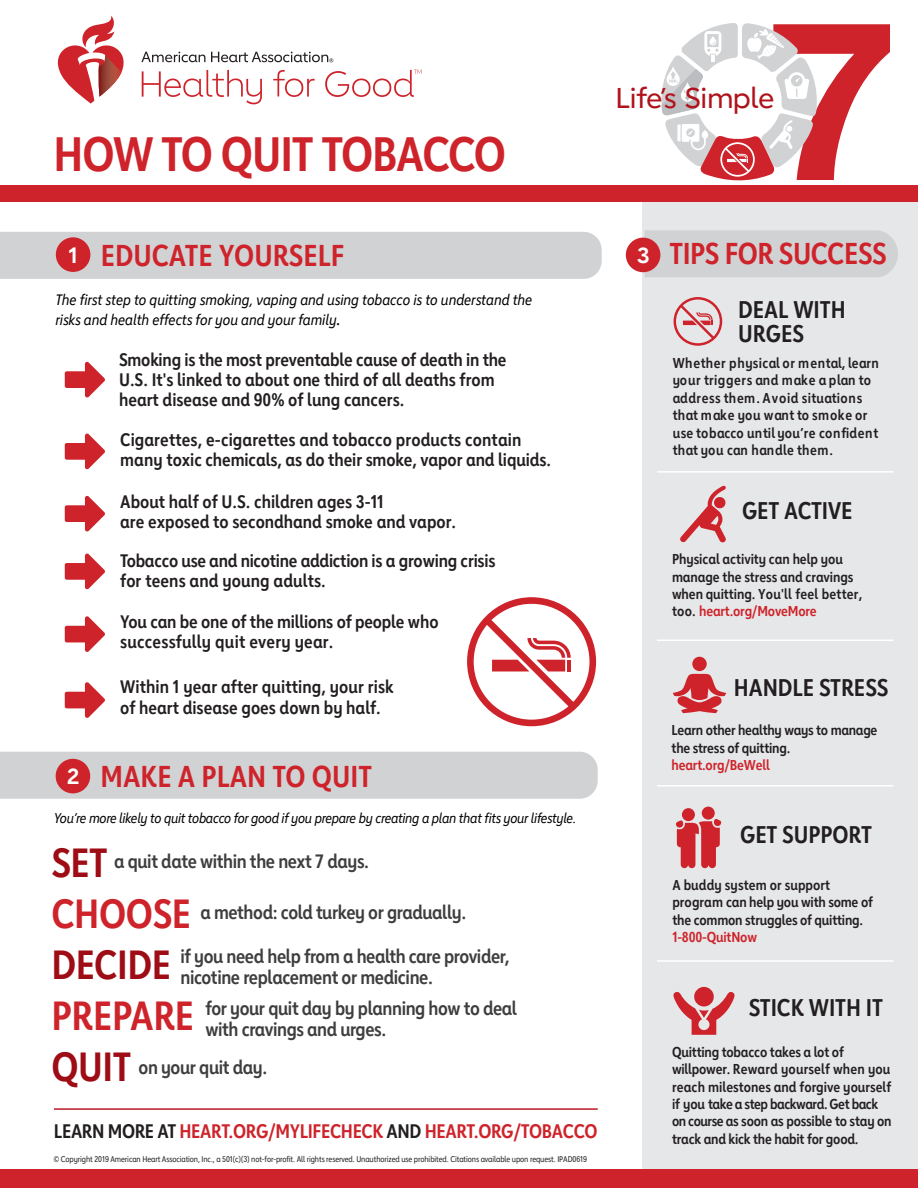
<style>
.page{position:relative;width:918px;height:1188px;background:#fff}
.page>*{position:absolute;margin:0;border:0;box-sizing:border-box;transform-origin:0 0}
.t1{font:700 48px "Lub Dub Condensed";letter-spacing:-.03em;color:#ce232a}
.t2{font:700 30px "Lub Dub Condensed";color:#ce232a}
.t3{font:500 28.5px "Lub Dub";letter-spacing:-.03em;color:#b0131c}
.t4{font:700 24px/24px "Lub Dub Condensed";letter-spacing:-.005em;color:#231f20}
.t5{font:700 19.5px "Lub Dub Condensed";letter-spacing:-.02em;color:#ce232a}
.t6{font:700 19.2px/21px "Lub Dub Condensed";letter-spacing:-.02em;color:#3e3e3f}
.t7{font:700 18px/20.2px "Lub Dub Condensed";color:#231f20}
.t8{font:italic 15px/19.4px "Lub Dub Condensed";color:#000}
.t9{font:700 14.25px/17.4px "Lub Dub Condensed";letter-spacing:-.005em;color:#231f20}
.t10{font:700 14.25px/17.4px "Lub Dub Condensed";letter-spacing:.03em;color:#231f20}
.t11{font:700 14.25px "Lub Dub Condensed";letter-spacing:-.015em;color:#ce232a}
.t12{font:italic 13.95px "Lub Dub Condensed";letter-spacing:-.015em;color:#000}
.t13{font:8.25px "Lub Dub Condensed";letter-spacing:-.01em;color:#231f20}
.s1{font-family:"Lub Dub";font-size:21.75px;color:#fff}
.s2{font-weight:700}
.s3{font-size:40.5px;color:#9e0d15}
.s4{font-size:40.5px;color:#ce232a}
.s5{color:#231f20}
.s6{color:#ce232a}
</style>
<div class="page">
<div style="left:643px;top:188px;width:275px;height:998px;background:#e6e7e9"></div>
<div style="left:0;top:752px;width:598px;height:47px;background:#d1d2d4"></div>
<div style="left:56px;top:759px;width:34px;height:34px;background:#ce232a;border-radius:50%"></div>
<div style="left:0;top:232px;width:602px;height:47px;background:#d1d2d4"></div>
<div style="left:56px;top:237px;width:34px;height:35px;background:#ce232a;border-radius:50%"></div>
<svg style="left:57px;top:16px;width:67px;height:88px"></svg>
<svg style="left:142px;top:70px;width:120px;height:34px"></svg>
<svg style="left:273px;top:70px;width:42px;height:27px"></svg>
<svg style="left:325px;top:70px;width:97px;height:27px"></svg>
<svg style="left:141px;top:52px;width:64px;height:10px"></svg>
<svg style="left:211px;top:52px;width:122px;height:10px"></svg>
<hr style="left:657px;top:471px;width:236px;height:2px;background:#fff">
<hr style="left:657px;top:640px;width:236px;height:1px;background:#fff">
<hr style="left:657px;top:785px;width:236px;height:2px;background:#fff">
<hr style="left:657px;top:960px;width:236px;height:2px;background:#fff">
<hr style="left:54px;top:1108px;width:544px;height:2px;background:#be1d2c">
<svg style="left:680px;top:485px;width:46px;height:58px"></svg>
<div style="left:682px;top:808px;width:13px;height:13px;background:#ce232a;border-radius:50%"></div>
<div style="left:702px;top:807px;width:13px;height:13px;background:#ce232a;border-radius:50%"></div>
<svg style="left:676px;top:819px;width:46px;height:49px"></svg>
<div style="left:692px;top:657px;width:15px;height:14px;background:#ce232a;border-radius:50%"></div>
<svg style="left:673px;top:673px;width:53px;height:40px"></svg>
<svg style="left:674px;top:297px;width:48px;height:49px"></svg>
<svg style="left:467px;top:597px;width:129px;height:129px"></svg>
<svg style="left:694px;top:987px;width:20px;height:20px"></svg>
<svg style="left:673px;top:991px;width:62px;height:44px"></svg>
<svg style="left:65px;top:362px;width:40px;height:36px"></svg>
<svg style="left:65px;top:433px;width:40px;height:36px"></svg>
<svg style="left:65px;top:496px;width:40px;height:36px"></svg>
<svg style="left:65px;top:553px;width:40px;height:36px"></svg>
<svg style="left:65px;top:616px;width:40px;height:36px"></svg>
<svg style="left:65px;top:682px;width:40px;height:36px"></svg>
<div style="left:645px;top:230px;width:253px;height:47px;background:#d1d2d4"></div>
<div style="left:626px;top:238px;width:34px;height:34px;background:#ce232a;border-radius:50%"></div>
<div style="left:0;top:185px;width:918px;height:16px;background:#ce232a"></div>
<div style="left:0;top:1169px;width:918px;height:19px;background:#ce232a"></div>
<svg style="left:661px;top:23px;width:229px;height:158px"></svg>
<h1 class="t1" style="left:54px;top:126px;width:454px">HOW TO QUIT TOBACCO</h1>
<h3 class="t3" style="left:615px;top:81px;width:161px">Life’s Simple</h3>
<h2 class="t2" style="left:68px;top:237px;width:278px"><span class="s1">1</span> EDUCATE YOURSELF</h2>
<p class="t8" style="left:55px;top:290px;width:478px">The first step to quitting smoking, vaping and using tobacco is to understand the risks and health effects for you and your family<span class="s2">.</span></p>
<p class="t7" style="left:119px;top:349px;width:389px">Smoking is the most preventable cause of death in the<br>U.S. It's linked to about one third of all deaths from heart disease and 90% of lung cancers.</p>
<p class="t7" style="left:120px;top:429px;width:432px">Cigarettes, e-cigarettes and tobacco products contain many toxic chemicals, as do their smoke, vapor and liquids.</p>
<p class="t7" style="left:120px;top:491px;width:337px">About half of U.S. children ages 3-11<br>are exposed to secondhand smoke and vapor.</p>
<p class="t7" style="left:120px;top:550px;width:377px">Tobacco use and nicotine addiction is a growing crisis for teens and young adults.</p>
<p class="t7" style="left:120px;top:611px;width:320px">You can be one of the millions of people who successfully quit every year.</p>
<p class="t7" style="left:120px;top:677px;width:275px">Within 1 year after quitting, your risk of heart disease goes down by half.</p>
<h2 class="t2" style="left:67px;top:759px;width:307px"><span class="s1">2</span> MAKE A PLAN TO QUIT</h2>
<p class="t12" style="left:54px;top:810px;width:524px">You’re more likely to quit tobacco for good if you prepare by creating a plan that fits your lifestyle.</p>
<p class="t6" style="left:51px;top:851px;width:319px"><span class="s3">SET</span> a quit date within the next 7 days.</p>
<p class="t6" style="left:51px;top:902px;width:416px"><span class="s4">CHOOSE</span> a method: cold turkey or gradually.</p>
<p class="t6" style="left:180px;top:945px;width:331px;text-indent:-129px"><span class="s3">DECIDE</span> if you need help from a health care provider, nicotine replacement or medicine.</p>
<p class="t6" style="left:205px;top:997px;width:313px;text-indent:-154px"><span class="s4">PREPARE</span> for your quit day by planning how to deal with cravings and urges.</p>
<p class="t6" style="left:51px;top:1056px;width:218px"><span class="s3">QUIT</span> on your quit day.</p>
<p class="t5" style="left:54px;top:1119px;width:545px"><span class="s5">LEARN MORE AT</span> HEART.ORG/MYLIFECHECK <span class="s5">AND</span> HEART.ORG/TOBACCO</p>
<p class="t13" style="left:54px;top:1154px;width:535px">© Copyright 2019 American Heart Association, Inc., a 501(c)(3) not-for-profit. All rights reserved. Unauthorized use prohibited. Citations available upon request. IPAD0619</p>
<h2 class="t2" style="left:637px;top:236px;width:251px"><span class="s1">3</span> TIPS FOR SUCCESS</h2>
<h3 class="t4" style="left:738px;top:297px;width:109px">DEAL WITH<br>URGES</h3>
<p class="t10" style="left:673px;top:354px;width:208px">Whether physical or mental, learn your triggers and make a plan to address them. Avoid situations that make you want to smoke or use tobacco until you’re confident that you can handle them.</p>
<h3 class="t4" style="left:742px;top:498px;width:112px">GET ACTIVE</h3>
<p class="t9" style="left:672px;top:550px;width:192px">Physical activity can help you manage the stress and cravings when quitting. You'll feel better, too. <span class="s6">heart.org/MoveMore</span></p>
<h3 class="t4" style="left:734px;top:675px;width:156px">HANDLE STRESS</h3>
<p class="t9" style="left:672px;top:722px;width:207px">Learn other healthy ways to manage the stress of quitting.</p>
<p class="t11" style="left:672px;top:757px;width:100px">heart.org/BeWell</p>
<h3 class="t4" style="left:740px;top:822px;width:133px">GET SUPPORT</h3>
<p class="t9" style="left:672px;top:876px;width:202px">A buddy system or support program can help you with some of the common struggles of quitting.</p>
<p class="t11" style="left:672px;top:929px;width:86px">1-800-QuitNow</p>
<h3 class="t4" style="left:749px;top:996px;width:136px">STICK WITH IT</h3>
<p class="t9" style="left:672px;top:1043px;width:221px">Quitting tobacco takes a lot of willpower. Reward yourself when you reach milestones and forgive yourself if you take a step backward. Get back on course as soon as possible to stay on track and kick the habit for good.</p>
</div>
